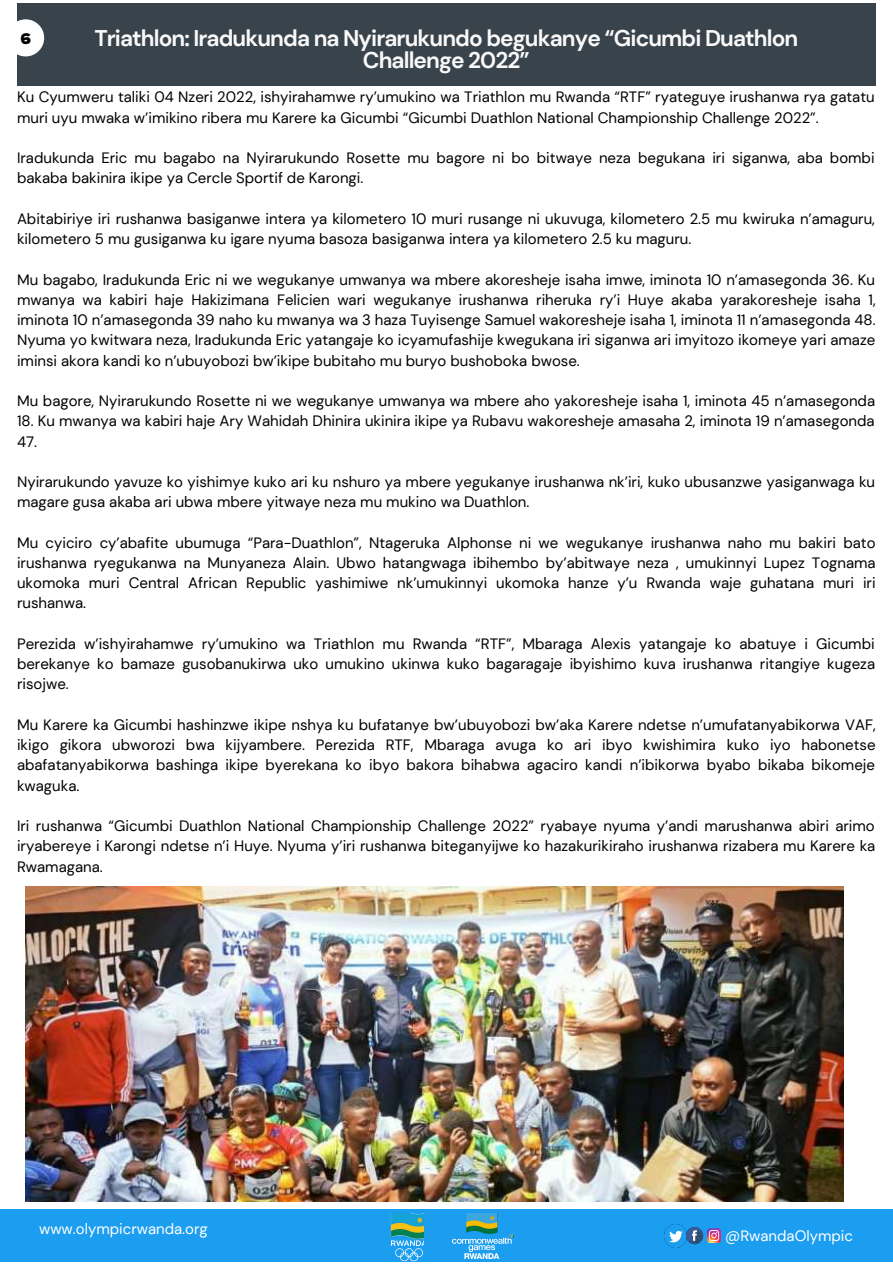
<style>
.page{position:relative;width:893px;height:1264px;background:#fff}
.page>*{position:absolute;margin:0;border:0;box-sizing:border-box;transform-origin:0 0}
.t1{font:700 22.65px/22.6px "DM Sans";letter-spacing:-.04em;color:#f9f9f9;text-align:center}
.t2{font:15px/20.2px "DM Sans";color:#000}
.t3{font:15px "DM Sans";color:#fff}
.t4{font:900 15px "Bernoru";color:#000}
</style>
<div class="page">
<div style="left:0;top:1209px;width:892px;height:53px;background:#1b9df0"></div>
<img style="left:390px;top:1213px;width:34px;height:49px">
<img style="left:452px;top:1213px;width:61px;height:45px">
<img style="left:664px;top:1224px;width:22px;height:23px">
<img style="left:686px;top:1227px;width:17px;height:17px">
<img style="left:707px;top:1228px;width:14px;height:13px">
<div style="left:17px;top:3px;width:858px;height:82px;background:#39434c"></div>
<div style="left:7px;top:19px;width:37px;height:37px;background:#fff;border-radius:50%"></div>
<img style="left:26px;top:886px;width:817px;height:315px">
<p class="t4" style="left:20px;top:30px;width:12px">6</p>
<h1 class="t1" style="left:94px;top:26px;width:705px">Triathlon: Iradukunda na Nyirarukundo begukanye “Gicumbi Duathlon<br>Challenge 2022”</h1>
<p class="t2" style="left:17px;top:87px;width:859px">Ku Cyumweru taliki 04 Nzeri 2022, ishyirahamwe ry’umukino wa Triathlon mu Rwanda “RTF” ryateguye irushanwa rya gatatu muri uyu mwaka w’imikino ribera mu Karere ka Gicumbi “Gicumbi Duathlon National Championship Challenge 2022”.</p>
<p class="t2" style="left:17px;top:148px;width:859px">Iradukunda Eric mu bagabo na Nyirarukundo Rosette mu bagore ni bo bitwaye neza begukana iri siganwa, aba bombi bakaba bakinira ikipe ya Cercle Sportif de Karongi.</p>
<p class="t2" style="left:17px;top:208px;width:859px">Abitabiriye iri rushanwa basiganwe intera ya kilometero 10 muri rusange ni ukuvuga, kilometero 2.5 mu kwiruka n’amaguru, kilometero 5 mu gusiganwa ku igare nyuma basoza basiganwa intera ya kilometero 2.5 ku maguru.</p>
<p class="t2" style="left:17px;top:269px;width:860px;text-align:justify">Mu bagabo, Iradukunda Eric ni we wegukanye umwanya wa mbere akoresheje isaha imwe, iminota 10 n’amasegonda 36. Ku mwanya wa kabiri haje Hakizimana Felicien wari wegukanye irushanwa riheruka ry’i Huye akaba yarakoresheje isaha 1, iminota 10 n’amasegonda 39 naho ku mwanya wa 3 haza Tuyisenge Samuel wakoresheje isaha 1, iminota 11 n’amasegonda 48.<br>Nyuma yo kwitwara neza, Iradukunda Eric yatangaje ko icyamufashije kwegukana iri siganwa ari imyitozo ikomeye yari amaze iminsi akora kandi ko n’ubuyobozi bw’ikipe bubitaho mu buryo bushoboka bwose.</p>
<p class="t2" style="left:17px;top:391px;width:859px">Mu bagore, Nyirarukundo Rosette ni we wegukanye umwanya wa mbere aho yakoresheje isaha 1, iminota 45 n’amasegonda</p>
<p class="t2" style="left:17px;top:411px;width:859px">18. Ku mwanya wa kabiri haje Ary Wahidah Dhinira ukinira ikipe ya Rubavu wakoresheje amasaha 2, iminota 19 n’amasegonda<br>47.</p>
<p class="t2" style="left:17px;top:472px;width:859px">Nyirarukundo yavuze ko yishimye kuko ari ku nshuro ya mbere yegukanye irushanwa nk’iri, kuko ubusanzwe yasiganwaga ku magare gusa akaba ari ubwa mbere yitwaye neza mu mukino wa Duathlon.</p>
<p class="t2" style="left:17px;top:532px;width:860px;text-align:justify">Mu cyiciro cy’abafite ubumuga “Para-Duathlon”, Ntageruka Alphonse ni we wegukanye irushanwa naho mu bakiri bato irushanwa ryegukanwa na Munyaneza Alain. Ubwo hatangwaga ibihembo by’abitwaye neza , umukinnyi Lupez Tognama ukomoka muri Central African Republic yashimiwe nk’umukinnyi ukomoka hanze y’u Rwanda waje guhatana muri iri rushanwa.</p>
<p class="t2" style="left:17px;top:633px;width:859px;text-align:justify">Perezida w’ishyirahamwe ry’umukino wa Triathlon mu Rwanda “RTF”, Mbaraga Alexis yatangaje ko abatuye i Gicumbi berekanye ko bamaze gusobanukirwa uko umukino ukinwa kuko bagaragaje ibyishimo kuva irushanwa ritangiye kugeza risojwe.</p>
<p class="t2" style="left:17px;top:714px;width:860px;text-align:justify">Mu Karere ka Gicumbi hashinzwe ikipe nshya ku bufatanye bw’ubuyobozi bw’aka Karere ndetse n’umufatanyabikorwa VAF, ikigo gikora ubworozi bwa kijyambere. Perezida RTF, Mbaraga avuga ko ari ibyo kwishimira kuko iyo habonetse abafatanyabikorwa bashinga ikipe byerekana ko ibyo bakora bihabwa agaciro kandi n’ibikorwa byabo bikaba bikomeje kwaguka.</p>
<p class="t2" style="left:17px;top:815px;width:859px;text-align:justify">Iri rushanwa “Gicumbi Duathlon National Championship Challenge 2022” ryabaye nyuma y’andi marushanwa abiri arimo iryabereye i Karongi ndetse n’i Huye. Nyuma y’iri rushanwa biteganyijwe ko hazakurikiraho irushanwa rizabera mu Karere ka Rwamagana.</p>
<p class="t3" style="left:39px;top:1219px;width:170px">www.olympicrwanda.org</p>
<p class="t3" style="left:725px;top:1225px;width:129px">@RwandaOlympic</p>
</div>
